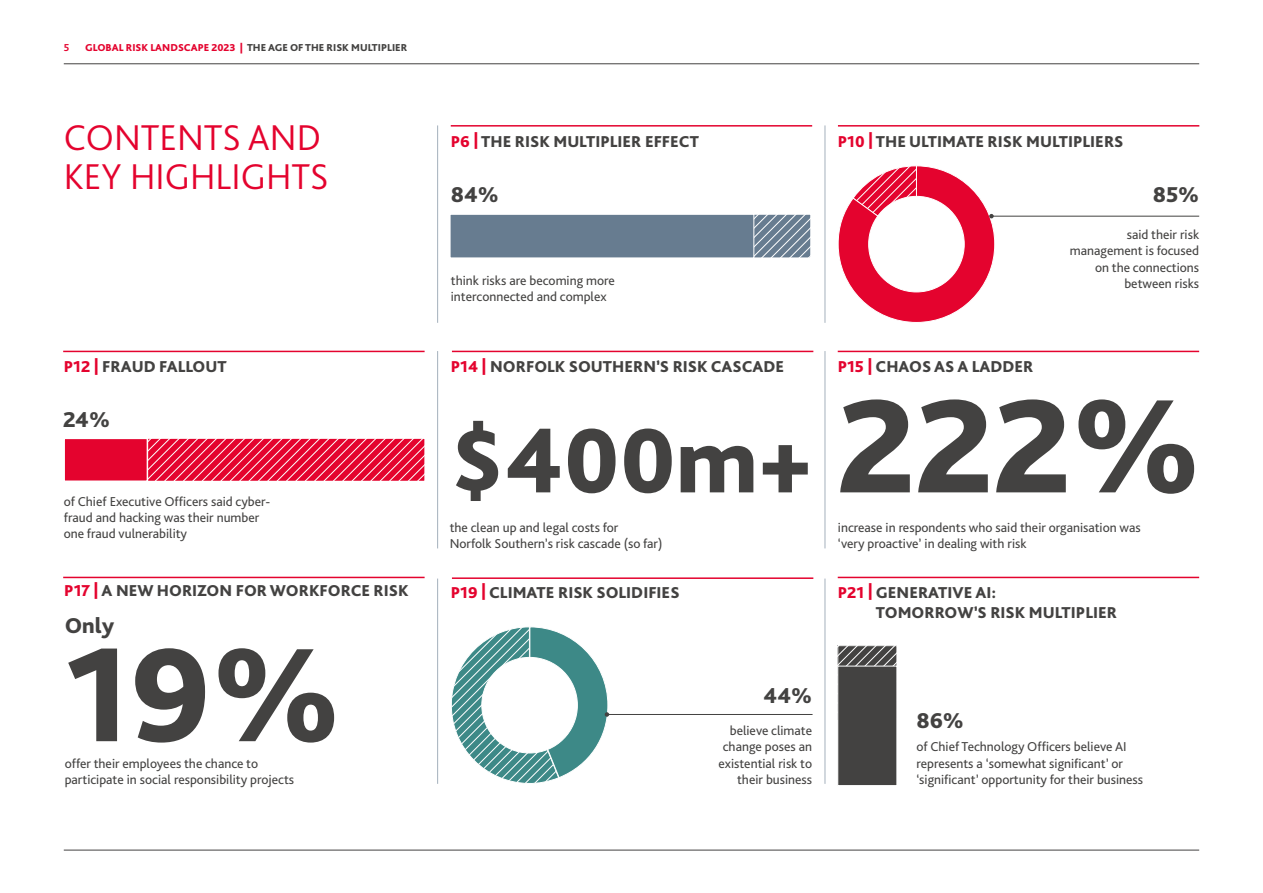
<style>
.page{position:relative;width:1263px;height:893px;background:#fff}
.page>*{position:absolute;margin:0;border:0;box-sizing:border-box;transform-origin:0 0}
.t1{font:800 139.5px "Bliss Pro";color:#434241}
.t2{font:800 95.85px "Bliss Pro";color:#434241}
.t3{font:300 37.5px/39px "Bliss Pro";color:#e4032e}
.t4{font:800 22.5px "Bliss Pro";color:#434241}
.t5{font:800 16.5px/19.8px "Bliss Pro";color:#434241}
.t6{font:13.5px/16.2px "Bliss Pro";color:#434241}
.t7{font:800 10.5px "Bliss Pro";color:#434241}
.t8{font:700 10.5px "Bliss Pro";color:#e4032e}
.s1{color:#e4032e}
</style>
<div class="page">
<hr style="left:64px;top:63px;width:1135px;height:1px;background:#434241">
<hr style="left:64px;top:850px;width:1135px;height:1px;background:#434241">
<hr style="left:437px;top:125px;width:1px;height:198px;background:#a4b0bc">
<hr style="left:825px;top:125px;width:1px;height:198px;background:#a4b0bc">
<hr style="left:437px;top:351px;width:1px;height:197px;background:#a4b0bc">
<hr style="left:825px;top:351px;width:1px;height:197px;background:#a4b0bc">
<hr style="left:437px;top:579px;width:1px;height:205px;background:#a4b0bc">
<hr style="left:825px;top:579px;width:1px;height:205px;background:#a4b0bc">
<hr style="left:452px;top:577px;width:361px;height:2px;background:#e4032e">
<hr style="left:63px;top:577px;width:362px;height:1px;background:#e4032e">
<hr style="left:838px;top:577px;width:361px;height:1px;background:#e4032e">
<svg style="left:754px;top:216px;width:55px;height:40px;background:#7e90a1"></svg>
<div style="left:752px;top:214px;width:59px;height:44px;border:1px solid #fff"></div>
<div style="left:450px;top:214px;width:304px;height:44px;background:#677c90;border:1px solid #fff"></div>
<svg style="left:148px;top:440px;width:275px;height:40px;background:#e7284d"></svg>
<div style="left:145px;top:438px;width:280px;height:44px;border:1px solid #fff"></div>
<div style="left:63px;top:438px;width:85px;height:44px;background:#e4032e;border:2px solid #fff"></div>
<svg style="left:839px;top:647px;width:56px;height:19px"></svg>
<div style="left:837px;top:645px;width:60px;height:75px;border:1px solid #fff"></div>
<div style="left:837px;top:666px;width:60px;height:120px;background:#434241;border:1px solid #fff"></div>
<hr style="left:452px;top:351px;width:361px;height:1px;background:#e4032e">
<hr style="left:63px;top:351px;width:362px;height:1px;background:#e4032e">
<hr style="left:838px;top:351px;width:361px;height:1px;background:#e4032e">
<hr style="left:838px;top:125px;width:361px;height:2px;background:#e4032e">
<hr style="left:451px;top:125px;width:361px;height:2px;background:#e4032e">
<hr style="left:991px;top:216px;width:208px;height:1px;background:#434241">
<svg style="left:838px;top:165px;width:157px;height:158px"></svg>
<hr style="left:607px;top:714px;width:205px;height:1px;background:#434241">
<svg style="left:451px;top:627px;width:158px;height:157px"></svg>
<p class="t8" style="left:64px;top:40px;width:7px">5</p>
<p class="t7" style="left:85px;top:40px;width:324px"><span class="s1">GLOBAL RISK LANDSCAPE 2023 |</span> THE AGE OF THE RISK MULTIPLIER</p>
<h3 class="t3" style="left:64px;top:117px;width:266px">CONTENTS AND<br>KEY HIGHLIGHTS</h3>
<p class="t5" style="left:64px;top:356px;width:165px"><span class="s1">P12 |</span> FRAUD FALLOUT</p>
<h3 class="t4" style="left:63px;top:405px;width:48px">24%</h3>
<p class="t6" style="left:64px;top:493px;width:208px">of Chief Executive Officers said cyber&shy;fraud and hacking was their number one fraud vulnerability</p>
<p class="t5" style="left:64px;top:580px;width:346px"><span class="s1">P17 |</span> A NEW HORIZON FOR WORKFORCE RISK</p>
<h3 class="t4" style="left:65px;top:611px;width:51px">Only</h3>
<h1 class="t1" style="left:65px;top:608px;width:278px">19%</h1>
<p class="t6" style="left:65px;top:755px;width:231px">offer their employees the chance to participate in social responsibility projects</p>
<p class="t5" style="left:451px;top:131px;width:250px"><span class="s1">P6 |</span> THE RISK MULTIPLIER EFFECT</p>
<p class="t5" style="left:838px;top:131px;width:287px"><span class="s1">P10 |</span> THE ULTIMATE RISK MULTIPLIERS</p>
<h3 class="t4" style="left:451px;top:181px;width:50px">84%</h3>
<h3 class="t4" style="left:1153px;top:181px;width:48px">85%</h3>
<p class="t6" style="left:451px;top:272px;width:166px">think risks are becoming more interconnected and complex</p>
<p class="t5" style="left:451px;top:356px;width:335px"><span class="s1">P14 |</span> NORFOLK SOUTHERN’S RISK CASCADE</p>
<h2 class="t2" style="left:451px;top:401px;width:363px">$400m+</h2>
<p class="t6" style="left:450px;top:519px;width:214px">the clean up and legal costs for<br>Norfolk Southern’s risk cascade (so far)</p>
<p class="t5" style="left:451px;top:582px;width:230px"><span class="s1">P19 |</span> CLIMATE RISK SOLIDIFIES</p>
<p class="t5" style="left:838px;top:356px;width:197px"><span class="s1">P15 |</span> CHAOS AS A LADDER</p>
<p class="t6" style="left:1070px;top:226px;width:131px;text-align:right">said their risk management is focused on the connections between risks</p>
<h1 class="t1" style="left:837px;top:359px;width:365px">222%</h1>
<p class="t6" style="left:838px;top:519px;width:304px">increase in respondents who said their organisation was ‘very proactive’ in dealing with risk</p>
<p class="t5" style="left:876px;top:582px;width:243px;text-indent:-38px"><span class="s1">P21 |</span> GENERATIVE AI:<br>TOMORROW’S RISK MULTIPLIER</p>
<h3 class="t4" style="left:763px;top:682px;width:50px">44%</h3>
<p class="t6" style="left:718px;top:722px;width:95px;text-align:right">believe climate change poses an existential risk to their business</p>
<h3 class="t4" style="left:916px;top:707px;width:49px">86%</h3>
<p class="t6" style="left:916px;top:738px;width:228px">of Chief Technology Officers believe AI represents a ‘somewhat significant’ or ‘significant’ opportunity for their business</p>
</div>
